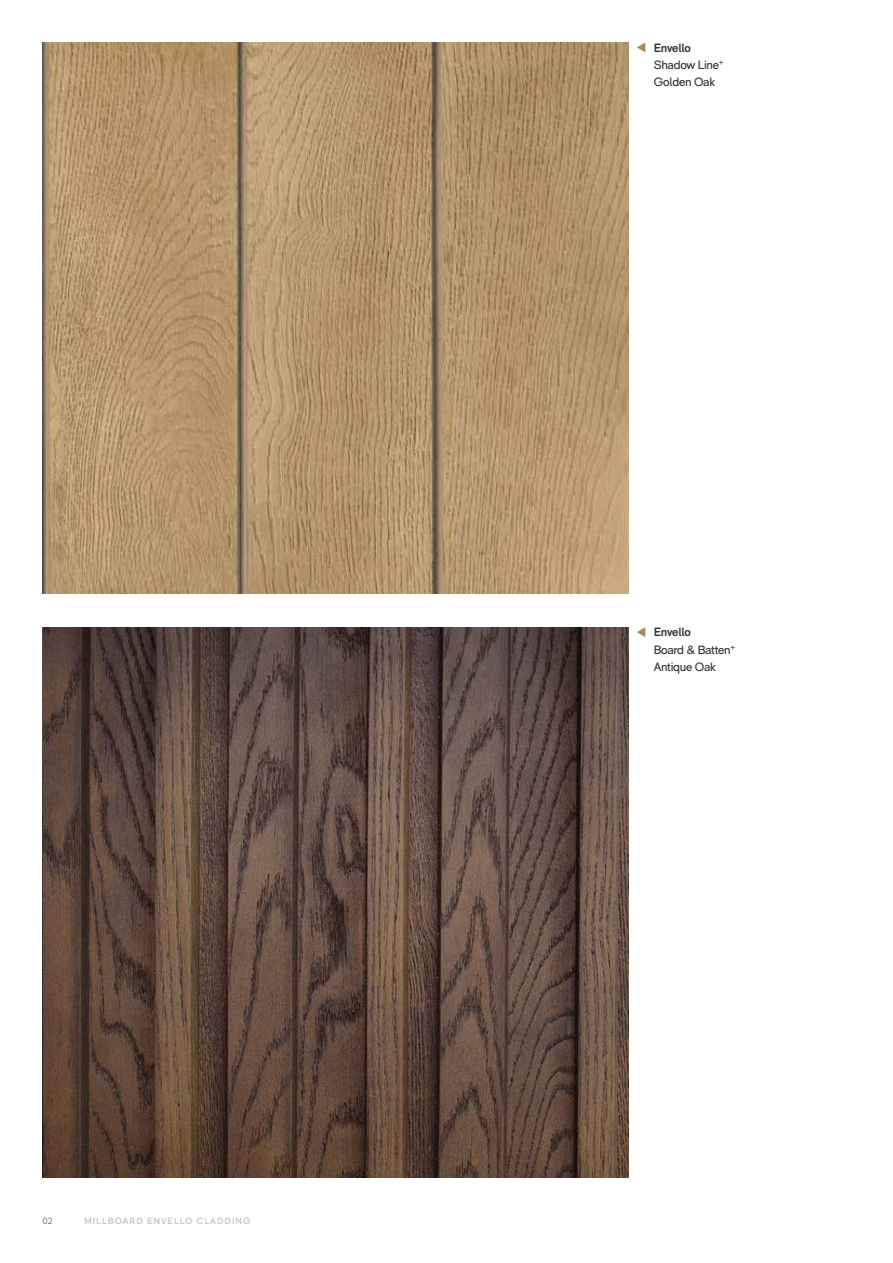
<style>
.page{position:relative;width:893px;height:1263px;background:#fff}
.page>*{position:absolute;margin:0;border:0;box-sizing:border-box;transform-origin:0 0}
.t1{font:12px/17.1px "RM Pro";letter-spacing:-.025em;color:#353739}
.t2{font:700 9px "RM Pro";letter-spacing:.1em;color:#cbc9c7}
.t3{font:300 9px "RM Pro";color:#353739}
.s1{font-weight:700}
</style>
<div class="page">
<img style="left:43px;top:43px;width:585px;height:550px">
<img style="left:43px;top:627px;width:585px;height:551px">
<svg style="left:637px;top:43px;width:8px;height:9px"></svg>
<svg style="left:637px;top:627px;width:8px;height:10px"></svg>
<p class="t3" style="left:43px;top:1216px;width:12px">02</p>
<p class="t2" style="left:84px;top:1215px;width:168px">MILLBOARD ENVELLO CLADDING</p>
<p class="t1" style="left:654px;top:39px;width:71px"><span class="s1">Envello<br></span>Shadow Line<sup>+<br></sup>Golden Oak</p>
<p class="t1" style="left:654px;top:624px;width:83px"><span class="s1">Envello<br></span>Board &amp; Batten<sup>+<br></sup>Antique Oak</p>
</div>
